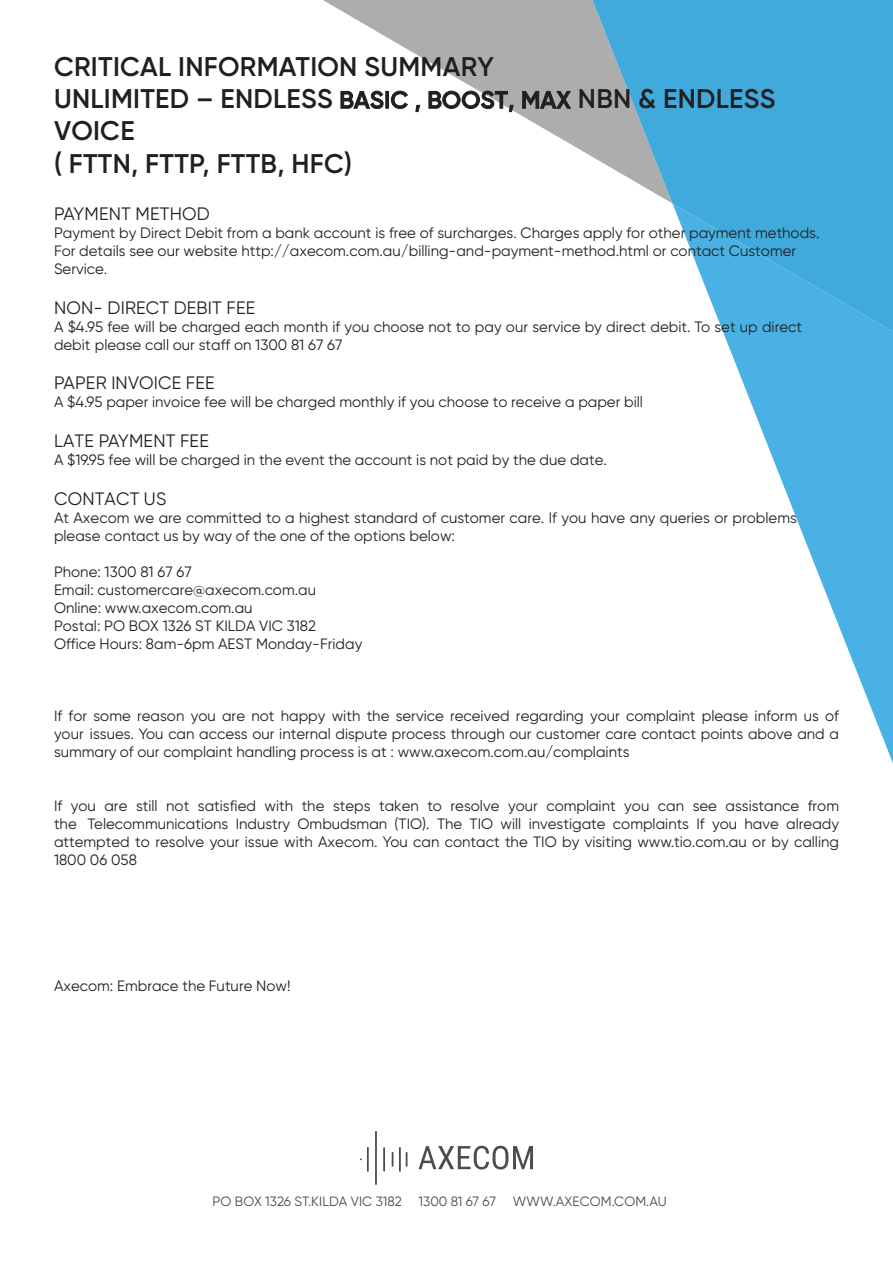
<style>
.page{position:relative;width:893px;height:1263px;background:#fff}
.page>*{position:absolute;margin:0;border:0;box-sizing:border-box;transform-origin:0 0}
.t1{font:600 27px/32.4px "Gilroy";letter-spacing:.01em;color:#231f20}
.t2{font:18px "Gilroy";letter-spacing:.01em;color:#231f20}
.t3{font:15px/18px "Gilroy";color:#231f20}
.t4{font:13.5px "Gilroy";color:#4c4c4c}
.s1{font-size:24px}
</style>
<div class="page">
<svg style="left:323px;top:0;width:269px;height:157px"></svg>
<svg style="left:723px;top:332px;width:170px;height:431px"></svg>
<svg style="left:592px;top:0;width:301px;height:332px;fill:#3faadb"></svg>
<svg style="left:360px;top:1147px;width:9px;height:25px"></svg>
<svg style="left:375px;top:1131px;width:2px;height:54px"></svg>
<svg style="left:383px;top:1147px;width:2px;height:25px"></svg>
<svg style="left:399px;top:1147px;width:8px;height:25px"></svg>
<svg style="left:392px;top:1152px;width:1px;height:15px"></svg>
<svg style="left:418px;top:1146px;width:115px;height:23px"></svg>
<h1 class="t1" style="left:54px;top:50px;width:723px">CRITICAL INFORMATION SUMMARY<br>UNLIMITED – ENDLESS <span class="s1">BASIC , BOOST, MAX</span> NBN &amp; ENDLESS<br>VOICE<br>( FTTN, FTTP, FTTB, HFC)</h1>
<p class="t2" style="left:54px;top:203px;width:157px">PAYMENT METHOD</p>
<p class="t3" style="left:54px;top:224px;width:767px">Payment by Direct Debit from a bank account is free of surcharges. Charges apply for other payment methods.<br>For details see our website http://axecom.com.au/billing-and-payment-method.html or contact Customer<br>Service.</p>
<p class="t2" style="left:54px;top:296px;width:203px">NON- DIRECT DEBIT FEE</p>
<p class="t3" style="left:54px;top:317px;width:750px">A $4.95 fee will be charged each month if you choose not to pay our service by direct debit. To set up direct debit please call our staff on 1300 81 67 67</p>
<p class="t2" style="left:54px;top:372px;width:162px">PAPER INVOICE FEE</p>
<p class="t3" style="left:54px;top:393px;width:590px">A $4.95 paper invoice fee will be charged monthly if you choose to receive a paper bill</p>
<p class="t2" style="left:54px;top:430px;width:156px">LATE PAYMENT FEE</p>
<p class="t3" style="left:54px;top:450px;width:554px">A $19.95 fee will be charged in the event the account is not paid by the due date.</p>
<p class="t2" style="left:54px;top:487px;width:114px">CONTACT US</p>
<p class="t3" style="left:54px;top:508px;width:744px">At Axecom we are committed to a highest standard of customer care. If you have any queries or problems please contact us by way of the one of the options below:</p>
<p class="t3" style="left:54px;top:562px;width:310px">Phone: 1300 81 67 67<br>Email: customercare@axecom.com.au<br>Online: www.axecom.com.au<br>Postal: PO BOX 1326 ST KILDA VIC 3182<br>Office Hours: 8am-6pm AEST Monday-Friday</p>
<p class="t3" style="left:54px;top:706px;width:786px;text-align:justify">If for some reason you are not happy with the service received regarding your complaint please inform us of your issues. You can access our internal dispute process through our customer care contact points above and a summary of our complaint handling process is at : www.axecom.com.au/complaints</p>
<p class="t3" style="left:54px;top:796px;width:786px;text-align:justify">If you are still not satisfied with the steps taken to resolve your complaint you can see assistance from the Telecommunications Industry Ombudsman (TIO). The TIO will investigate complaints If you have already attempted to resolve your issue with Axecom. You can contact the TIO by visiting www.tio.com.au or by calling 1800 06 058</p>
<p class="t3" style="left:54px;top:976px;width:238px">Axecom: Embrace the Future Now!</p>
<p class="t4" style="left:213px;top:1193px;width:191px">PO BOX 1326 ST.KILDA VIC 3182</p>
<p class="t4" style="left:419px;top:1193px;width:79px">1300 81 67 67</p>
<p class="t4" style="left:513px;top:1193px;width:155px">WWW.AXECOM.COM.AU</p>
</div>
